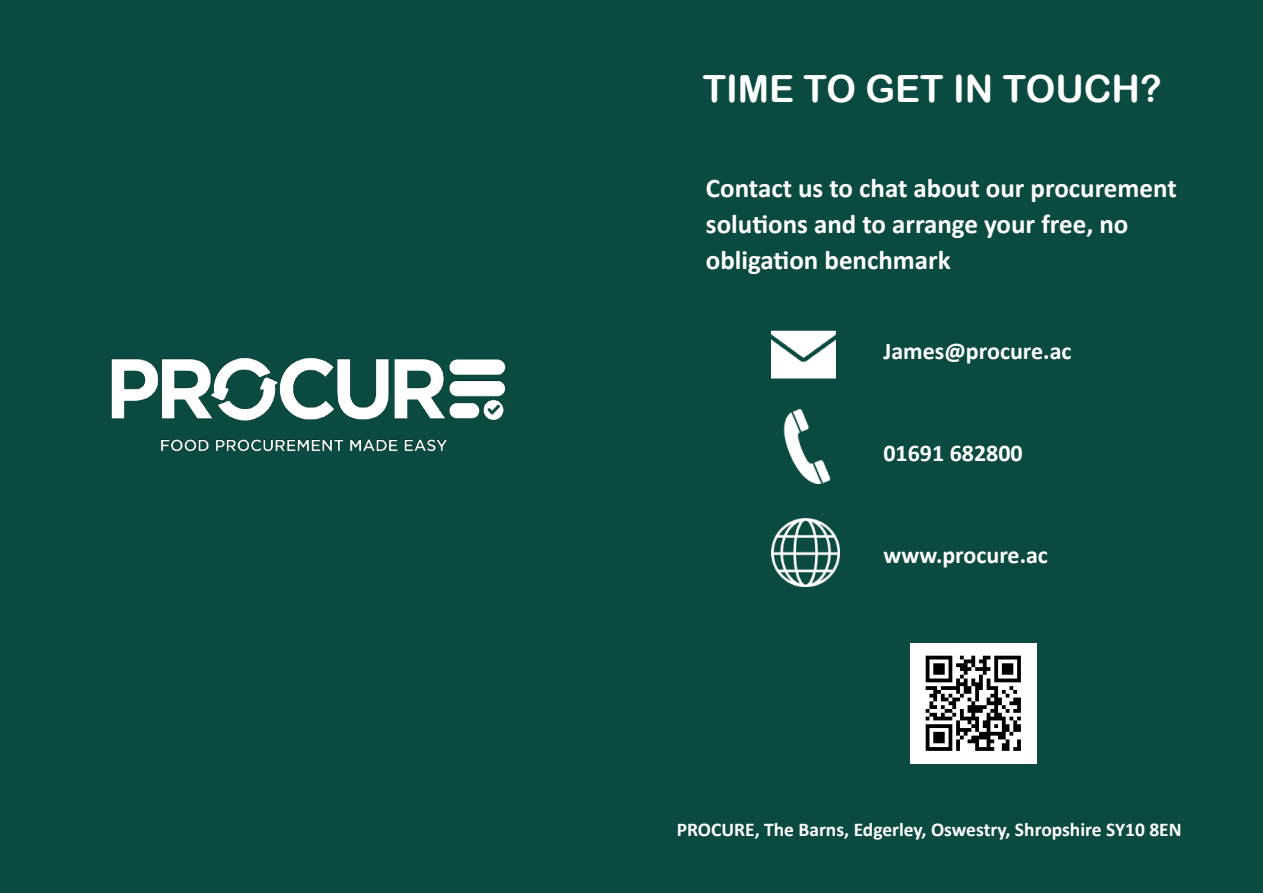
<style>
.page{position:relative;width:1263px;height:893px;background:#0a4a40}
.page>*{position:absolute;margin:0;border:0;box-sizing:border-box;transform-origin:0 0}
.t1{font:37.5px "Arial Rounded MT Bold";color:#fff}
.t2{font:700 27px/36px "Calibri";color:#fff}
.t3{font:700 24px "Calibri";color:#fff}
.t4{font:700 19.5px "Calibri";color:#fff}
</style>
<div class="page">
<img style="left:111px;top:358px;width:395px;height:94px">
<img style="left:771px;top:330px;width:64px;height:49px">
<img style="left:783px;top:409px;width:48px;height:75px">
<img style="left:910px;top:643px;width:126px;height:120px">
<img style="left:772px;top:519px;width:68px;height:68px">
<h1 class="t1" style="left:703px;top:66px;width:460px">TIME TO GET IN TOUCH?</h1>
<p class="t2" style="left:706px;top:170px;width:472px">Contact us to chat about our procurement solutions and to arrange your free, no obligation benchmark</p>
<p class="t3" style="left:883px;top:334px;width:190px">James@procure.ac</p>
<p class="t3" style="left:883px;top:436px;width:141px">01691 682800</p>
<p class="t3" style="left:883px;top:538px;width:166px">www.procure.ac</p>
<p class="t4" style="left:677px;top:816px;width:506px">PROCURE, The Barns, Edgerley, Oswestry, Shropshire SY10 8EN</p>
</div>
